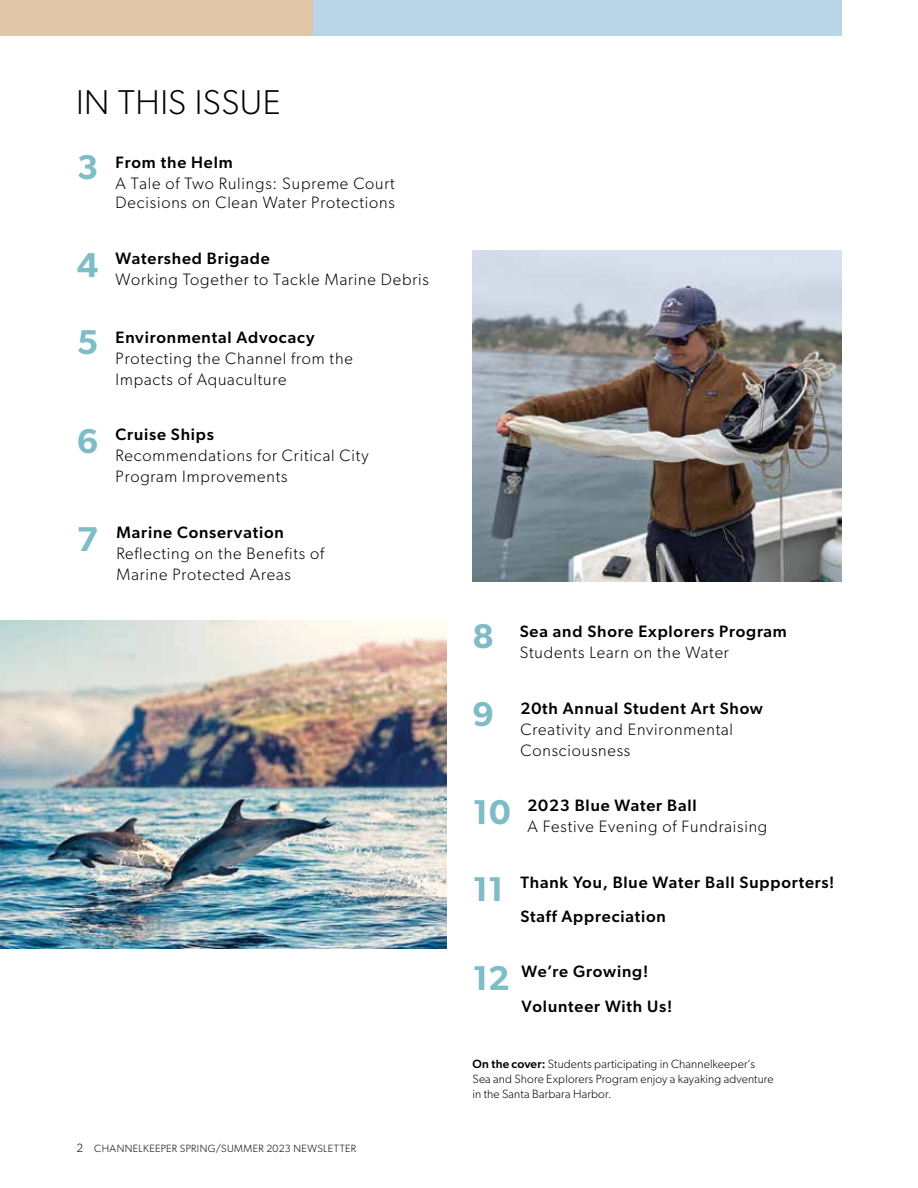
<style>
.page{position:relative;width:918px;height:1188px;background:#fff}
.page>*{position:absolute;margin:0;border:0;box-sizing:border-box;transform-origin:0 0}
.t1{font:300 34.5px "Gibson";letter-spacing:.015em;color:#000}
.t2{font:600 34.5px "Gibson";color:#7ebcc6}
.t3{font:300 16.5px/21px "Gibson";letter-spacing:.05em;color:#000}
.t4{font:500 16.5px/34.5px "Gibson";letter-spacing:.05em;color:#000}
.t5{font:300 12px/15px "Gibson";letter-spacing:.01em;color:#000}
.t6{font:300 10.5px "Gibson";letter-spacing:.04em;color:#000}
.s1{font-weight:600;font-size:34.5px;color:#7ebcc6}
.s2{font-weight:500}
.s3{font-size:12px}
.s4{font-weight:300}
</style>
<div class="page">
<img style="left:473px;top:250px;width:368px;height:331px">
<div style="left:0;top:0;width:313px;height:36px;background:#dfc7a7"></div>
<div style="left:313px;top:0;width:528px;height:36px;background:#b8d6e8"></div>
<img style="left:0;top:620px;width:446px;height:329px">
<h1 class="t1" style="left:76px;top:81px;width:206px">IN THIS ISSUE</h1>
<h1 class="t2" style="left:77px;top:147px;width:23px">3</h1>
<p class="t4" style="left:116px;top:145px;width:119px">From the Helm</p>
<p class="t3" style="left:116px;top:173px;width:281px;line-height:19px">A Tale of Two Rulings: Supreme Court<br>Decisions on Clean Water Protections</p>
<p class="t3" style="left:116px;top:248px;width:315px;text-indent:-39px"><span class="s1">4</span> <span class="s2">Watershed Brigade<br></span>Working Together to Tackle Marine Debris</p>
<p class="t3" style="left:116px;top:326px;width:239px;text-indent:-39px"><span class="s1">5</span> <span class="s2">Environmental Advocacy<br></span>Protecting the Channel from the<br>Impacts of Aquaculture</p>
<p class="t3" style="left:116px;top:424px;width:254px;text-indent:-39px"><span class="s1">6</span> <span class="s2">Cruise Ships<br></span>Recommendations for Critical City<br>Program Improvements</p>
<p class="t3" style="left:116px;top:521px;width:209px;text-indent:-40px"><span class="s1">7</span> <span class="s2">Marine Conservation<br></span>Reflecting on the Benefits of<br>Marine Protected Areas</p>
<p class="t6" style="left:77px;top:1142px;width:281px"><span class="s3">2</span> CHANNELKEEPER SPRING/SUMMER 2023 NEWSLETTER</p>
<p class="t4" style="left:520px;top:620px;width:269px;line-height:21px;text-indent:-47px"><span class="s1">8</span> Sea and Shore Explorers Program<br><span class="s4">Students Learn on the Water</span></p>
<p class="t3" style="left:521px;top:698px;width:244px;text-indent:-48px"><span class="s1">9</span> <span class="s2">20th Annual Student Art Show<br></span>Creativity and Environmental<br>Consciousness</p>
<p class="t3" style="left:527px;top:795px;width:241px;text-indent:-55px"><span class="s1">10</span> <span class="s2">2023 Blue Water Ball<br></span>A Festive Evening of Fundraising</p>
<p class="t4" style="left:520px;top:864px;width:316px;text-indent:-48px"><span class="s1">11</span> Thank You, Blue Water Ball Supporters!<br>Staff Appreciation</p>
<p class="t4" style="left:522px;top:954px;width:152px;text-indent:-49px"><span class="s1">12</span> We’re Growing!<br>Volunteer With Us!</p>
<p class="t5" style="left:473px;top:1056px;width:303px"><span class="s2">On the cover:</span> Students participating in Channelkeeper’s<br>Sea and Shore Explorers Program enjoy a kayaking adventure in the Santa Barbara Harbor.</p>
</div>
